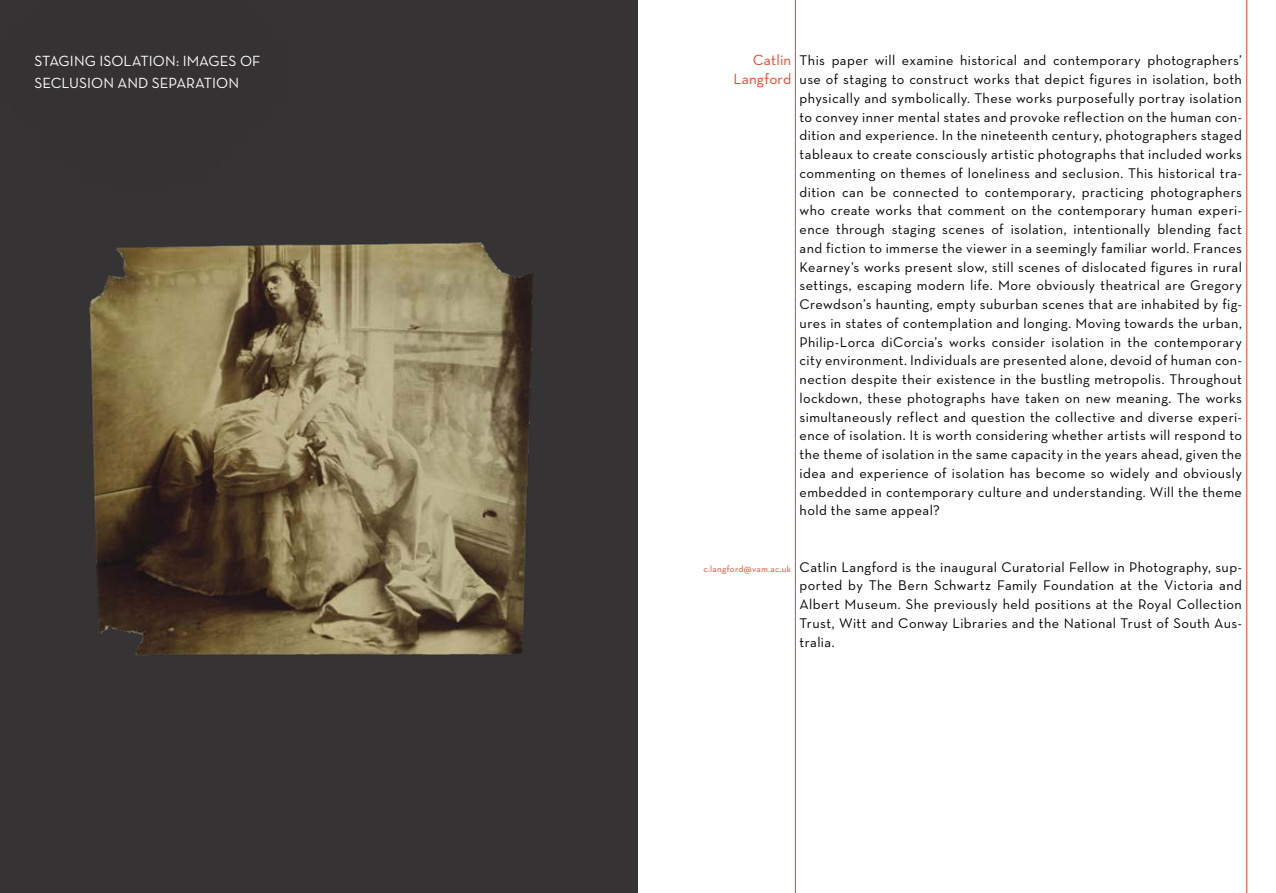
<style>
.page{position:relative;width:1276px;height:893px;background:#fff}
.page>*{position:absolute;margin:0;border:0;box-sizing:border-box;transform-origin:0 0}
.t1{font:500 15px/22.5px "Neutra Text CE";letter-spacing:.005em;color:#fff}
.t2{font:500 15px/18.8px "Neutra Text CE";letter-spacing:.015em;color:#ef4123;text-align:right}
.t3{font:500 14.25px/18.8px "Neutra Text CE";letter-spacing:.03em;color:#000;text-align:justify}
.t4{font:500 9px "Neutra Text CE";letter-spacing:.035em;color:#ef4123}
</style>
<div class="page">
<div style="left:0;top:0;width:638px;height:893px;background:#353334"></div>
<hr style="left:795px;top:0;width:1px;height:893px;background:#ef4123">
<hr style="left:1246px;top:0;width:1px;height:893px;background:#ef4123">
<img style="left:91px;top:242px;width:442px;height:414px">
<div style="left:0;top:0;width:464px;height:381px;background:#000;opacity:.75"></div>
<p class="t1" style="left:34px;top:49px;width:228px">STAGING ISOLATION: IMAGES OF<br>SECLUSION AND SEPARATION</p>
<p class="t2" style="left:733px;top:50px;width:59px">Catlin<br>Langford</p>
<p class="t3" style="left:799px;top:51px;width:444px">This paper will examine historical and contemporary photographers’ use of staging to construct works that depict figures in isolation, both physically and symbolically. These works purposefully portray isolation to convey inner mental states and provoke reflection on the human con&shy;dition and experience. In the nineteenth century, photographers staged tableaux to create consciously artistic photographs that included works commenting on themes of loneliness and seclusion. This historical tra&shy;dition can be connected to contemporary, practicing photographers who create works that comment on the contemporary human experi&shy;ence through staging scenes of isolation, intentionally blending fact and fiction to immerse the viewer in a seemingly familiar world. Frances Kearney’s works present slow, still scenes of dislocated figures in rural settings, escaping modern life. More obviously theatrical are Gregory Crewdson’s haunting, empty suburban scenes that are inhabited by fig&shy;ures in states of contemplation and longing. Moving towards the urban, Philip-Lorca diCorcia’s works consider isolation in the contemporary city environment. Individuals are presented alone, devoid of human con&shy;nection despite their existence in the bustling metropolis. Throughout lockdown, these photographs have taken on new meaning. The works simultaneously reflect and question the collective and diverse experi&shy;ence of isolation. It is worth considering whether artists will respond to the theme of isolation in the same capacity in the years ahead, given the idea and experience of isolation has become so widely and obviously embedded in contemporary culture and understanding. Will the theme hold the same appeal?</p>
<p class="t4" style="left:703px;top:563px;width:89px">c.langford@vam.ac.uk</p>
<p class="t3" style="left:799px;top:557px;width:444px">Catlin Langford is the inaugural Curatorial Fellow in Photography, sup&shy;ported by The Bern Schwartz Family Foundation at the Victoria and Albert Museum. She previously held positions at the Royal Collection Trust, Witt and Conway Libraries and the National Trust of South Aus&shy;tralia.</p>
</div>
